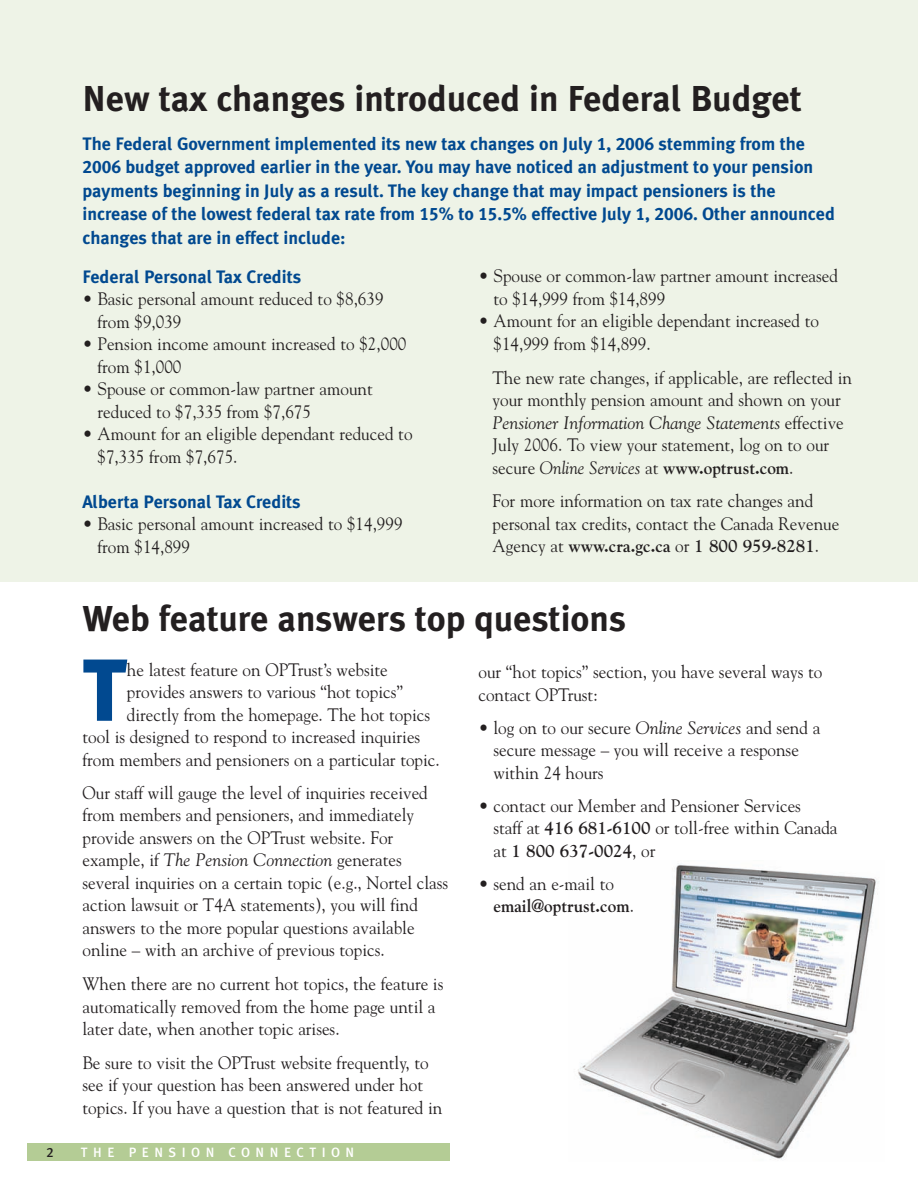
<style>
.page{position:relative;width:918px;height:1188px;background:#fff}
.page>*{position:absolute;margin:0;border:0;box-sizing:border-box;transform-origin:0 0}
.t1{font:900 87.9px "Meta Plus";color:#014990;scale:.95 1}
.t2{font:700 36px "Meta Plus";color:#231f20}
.t3{font:18px/22.5px "Goudy";color:#231f20;scale:.95 1}
.t4{font:700 18px/23.4px "Meta Plus";color:#014990}
.t5{font:700 18px/22.5px "Goudy";color:#231f20;scale:.95 1}
.t6{font:13.5px "Meta Plus Medium Caps";letter-spacing:.4em;color:#fff}
.t7{font:13.5px "Meta Plus Medium Caps";color:#231f20}
.s1{font-family:"Meta Plus Bold Caps";font-weight:400}
.s2{font-style:italic}
.s3{font-weight:700}
.s4{font-weight:400}
</style>
<div class="page">
<img style="left:578px;top:864px;width:300px;height:296px">
<div style="left:0;top:0;width:918px;height:582px;background:#eef3e7"></div>
<div style="left:27px;top:1143px;width:423px;height:18px;background:#b4cc95"></div>
<h2 class="t2" style="left:82px;top:77px;width:721px">New tax changes introduced in Federal Budget</h2>
<p class="t4" style="left:82px;top:132px;width:754px">The Federal Government implemented its new tax changes on July <span class="s1">1, 2006</span> stemming from the <span class="s1">2006</span> budget approved earlier in the year. You may have noticed an adjustment to your pension payments beginning in July as a result. The key change that may impact pensioners is the increase of the lowest federal tax rate from <span class="s1">15</span>% to <span class="s1">15.5</span>% effective July <span class="s1">1, 2006</span>. Other announced changes that are in effect include:</p>
<p class="t4" style="left:82px;top:265px;width:220px">Federal Personal Tax Credits</p>
<p class="t3" style="left:97px;top:288px;width:303px;text-indent:-15px">• Basic personal amount reduced to $8,639 from $9,039</p>
<p class="t3" style="left:97px;top:333px;width:327px;text-indent:-15px">• Pension income amount increased to $2,000 from $1,000</p>
<p class="t3" style="left:97px;top:378px;width:291px;text-indent:-15px">• Spouse or common-law partner amount reduced to $7,335 from $7,675</p>
<p class="t3" style="left:97px;top:423px;width:333px;text-indent:-15px">• Amount for an eligible dependant reduced to $7,335 from $7,675.</p>
<p class="t4" style="left:82px;top:490px;width:220px">Alberta Personal Tax Credits</p>
<p class="t3" style="left:97px;top:513px;width:323px;text-indent:-15px">• Basic personal amount increased to $14,999 from $14,899</p>
<p class="t3" style="left:493px;top:265px;width:364px;text-indent:-15px">• Spouse or common-law partner amount increased to $14,999 from $14,899</p>
<p class="t3" style="left:493px;top:310px;width:344px;text-indent:-15px">• Amount for an eligible dependant increased to $14,999 from $14,899.</p>
<p class="t3" style="left:493px;top:366px;width:380px">The new rate changes, if applicable, are reflected in your monthly pension amount and shown on your <span class="s2">Pensioner Information Change Statements</span> effective July 2006. To view your statement, log on to our secure <span class="s2">Online Services</span> at <span class="s3">www.optrust.com</span>.</p>
<p class="t3" style="left:493px;top:490px;width:367px">For more information on tax rate changes and personal tax credits, contact the Canada Revenue<br>Agency at <span class="s3">www.cra.gc.ca</span> or <span class="s3">1 800 959-8281</span>.</p>
<h2 class="t2" style="left:82px;top:598px;width:545px">Web feature answers top questions</h2>
<h1 class="t1" style="left:82px;top:639px;width:48px">T</h1>
<p class="t3" style="left:127px;top:658px;width:276px">he latest feature on OPTrust’s website</p>
<p class="t3" style="left:127px;top:681px;width:292px">provides answers to various “hot topics”</p>
<p class="t3" style="left:127px;top:703px;width:321px">directly from the homepage. The hot topics</p>
<p class="t3" style="left:83px;top:726px;width:357px">tool is designed to respond to increased inquiries</p>
<p class="t3" style="left:83px;top:748px;width:378px">from members and pensioners on a particular topic.</p>
<p class="t3" style="left:82px;top:781px;width:386px">Our staff will gauge the level of inquiries received from members and pensioners, and immediately provide answers on the OPTrust website. For example, if <span class="s2">The Pension Connection</span> generates several inquiries on a certain topic (e.g., Nortel class action lawsuit or T4A statements), you will find answers to the more popular questions available online – with an archive of previous topics.</p>
<p class="t3" style="left:82px;top:973px;width:381px">When there are no current hot topics, the feature is automatically removed from the home page until a later date, when another topic arises.</p>
<p class="t3" style="left:82px;top:1051px;width:380px">Be sure to visit the OPTrust website frequently, to see if your question has been answered under hot topics. If you have a question that is not featured in</p>
<p class="t7" style="left:46px;top:1144px;width:9px">2</p>
<p class="t6" style="left:81px;top:1144px;width:275px">THE PENSION CONNECTION</p>
<p class="t3" style="left:478px;top:661px;width:363px">our “hot topics” section, you have several ways to contact OPTrust:</p>
<p class="t3" style="left:494px;top:716px;width:345px;text-indent:-15px">• log on to our secure <span class="s2">Online Services</span> and send a secure message – you will receive a response within 24 hours</p>
<p class="t3" style="left:494px;top:794px;width:364px;text-indent:-15px">• contact our Member and Pensioner Services<br>staff at <span class="s3">416 681-6100</span> or toll-free within Canada at <span class="s3">1 800 637-0024</span>, or</p>
<p class="t5" style="left:494px;top:872px;width:149px;text-indent:-15px"><span class="s4">• send an e-mail to </span>email@optrust.com<span class="s4">.</span></p>
</div>
